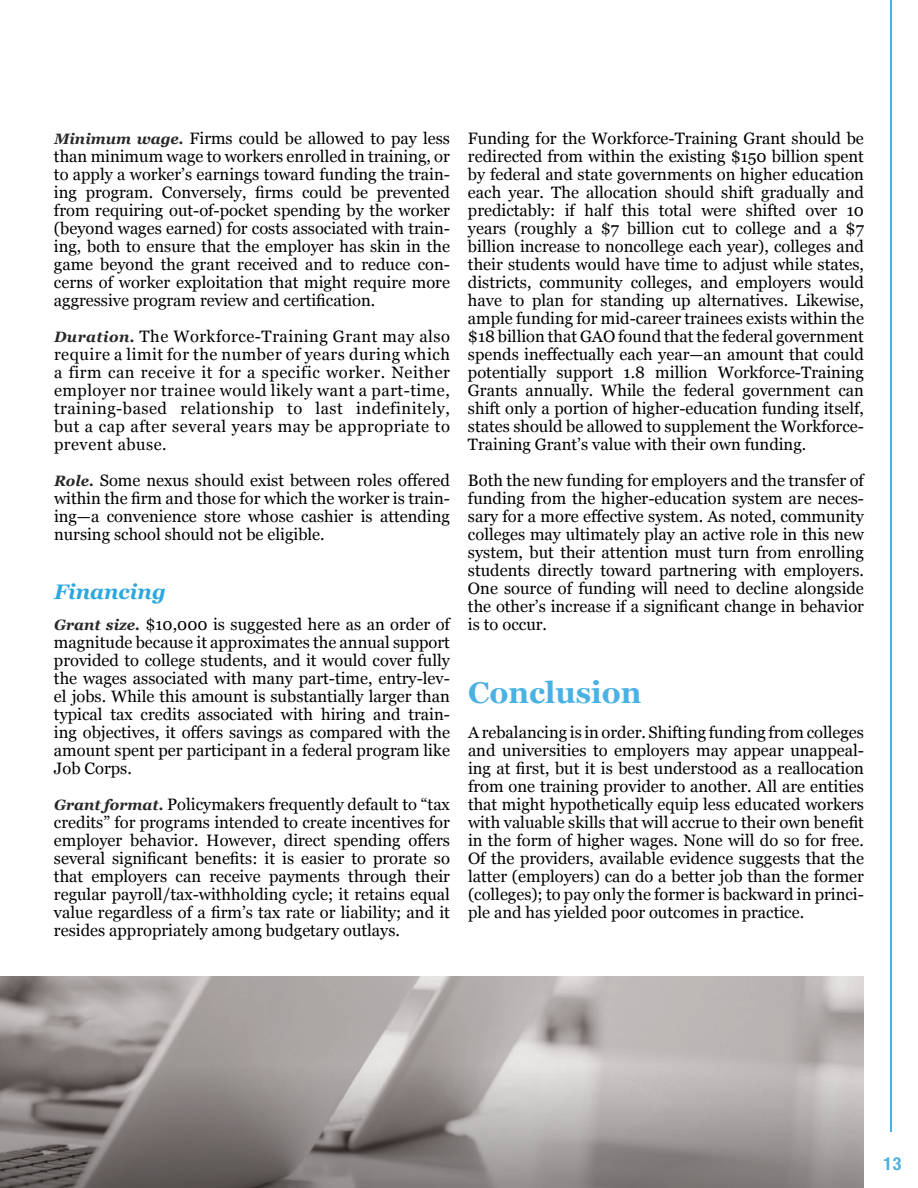
<style>
.page{position:relative;width:918px;height:1188px;background:#fff}
.page>*{position:absolute;margin:0;border:0;box-sizing:border-box;transform-origin:0 0}
.t1{font:700 30px "Georgia";color:#4ab1e4}
.t2{font:italic 700 21px "Georgia";color:#2da7df}
.t3{font:700 condensed 18px "Helvetica Neue LT Pro";color:#4ab1e4}
.t4{font:16.5px/18px "Georgia";color:#000;text-align:justify}
.s1{font-weight:700;font-style:italic;font-size:15px;color:#292829}
</style>
<div class="page">
<hr style="left:890px;top:0;width:2px;height:1132px;background:#4ab1e4">
<img style="left:0;top:977px;width:863px;height:88px">
<svg style="left:0;top:1065px;width:863px;height:123px;background:#928e8c"></svg>
<p class="t4" style="left:54px;top:129px;width:398px"><span class="s1">Minimum wage.</span> Firms could be allowed to pay less than minimum wage to workers enrolled in training, or to apply a worker’s earnings toward funding the train&shy;ing program. Conversely, firms could be prevented from requiring out-of-pocket spending by the worker (beyond wages earned) for costs associated with train&shy;ing, both to ensure that the employer has skin in the game beyond the grant received and to reduce con&shy;cerns of worker exploitation that might require more aggressive program review and certification.</p>
<p class="t4" style="left:54px;top:327px;width:398px"><span class="s1">Duration.</span> The Workforce-Training Grant may also require a limit for the number of years during which a firm can receive it for a specific worker. Neither employer nor trainee would likely want a part-time, training-based relationship to last indefinitely, but a cap after several years may be appropriate to prevent abuse.</p>
<p class="t4" style="left:54px;top:471px;width:398px"><span class="s1">Role.</span> Some nexus should exist between roles offered within the firm and those for which the worker is train&shy;ing—a convenience store whose cashier is attending nursing school should not be eligible.</p>
<p class="t2" style="left:54px;top:576px;width:113px">Financing</p>
<p class="t4" style="left:54px;top:615px;width:398px"><span class="s1">Grant size.</span> $10,000 is suggested here as an order of magnitude because it approximates the annual support provided to college students, and it would cover fully the wages associated with many part-time, entry-lev&shy;el jobs. While this amount is substantially larger than typical tax credits associated with hiring and train&shy;ing objectives, it offers savings as compared with the amount spent per participant in a federal program like Job Corps.</p>
<p class="t4" style="left:54px;top:795px;width:398px"><span class="s1">Grant format.</span> Policymakers frequently default to “tax credits” for programs intended to create incentives for employer behavior. However, direct spending offers several significant benefits: it is easier to prorate so that employers can receive payments through their regular payroll/tax-withholding cycle; it retains equal value regardless of a firm’s tax rate or liability; and it resides appropriately among budgetary outlays.</p>
<p class="t4" style="left:468px;top:129px;width:398px">Funding for the Workforce-Training Grant should be redirected from within the existing $150 billion spent by federal and state governments on higher education each year. The allocation should shift gradually and predictably: if half this total were shifted over 10 years (roughly a $7 billion cut to college and a $7 billion increase to noncollege each year), colleges and their students would have time to adjust while states, districts, community colleges, and employers would have to plan for standing up alternatives. Likewise, ample funding for mid-career trainees exists within the $18 billion that GAO found that the federal government spends ineffectually each year—an amount that could potentially support 1.8 million Workforce-Training Grants annually. While the federal government can shift only a portion of higher-education funding itself, states should be allowed to supplement the Workforce-Training Grant’s value with their own funding.</p>
<p class="t4" style="left:468px;top:471px;width:398px">Both the new funding for employers and the transfer of funding from the higher-education system are neces&shy;sary for a more effective system. As noted, community colleges may ultimately play an active role in this new system, but their attention must turn from enrolling students directly toward partnering with employers.<br>One source of funding will need to decline alongside the other’s increase if a significant change in behavior is to occur.</p>
<h1 class="t1" style="left:468px;top:670px;width:175px">Conclusion</h1>
<p class="t4" style="left:468px;top:723px;width:398px">A rebalancing is in order. Shifting funding from colleges and universities to employers may appear unappeal&shy;ing at first, but it is best understood as a reallocation from one training provider to another. All are entities that might hypothetically equip less educated workers with valuable skills that will accrue to their own benefit in the form of higher wages. None will do so for free.<br>Of the providers, available evidence suggests that the latter (employers) can do a better job than the former (colleges); to pay only the former is backward in princi&shy;ple and has yielded poor outcomes in practice.</p>
<p class="t3" style="left:883px;top:1153px;width:20px">13</p>
</div>
